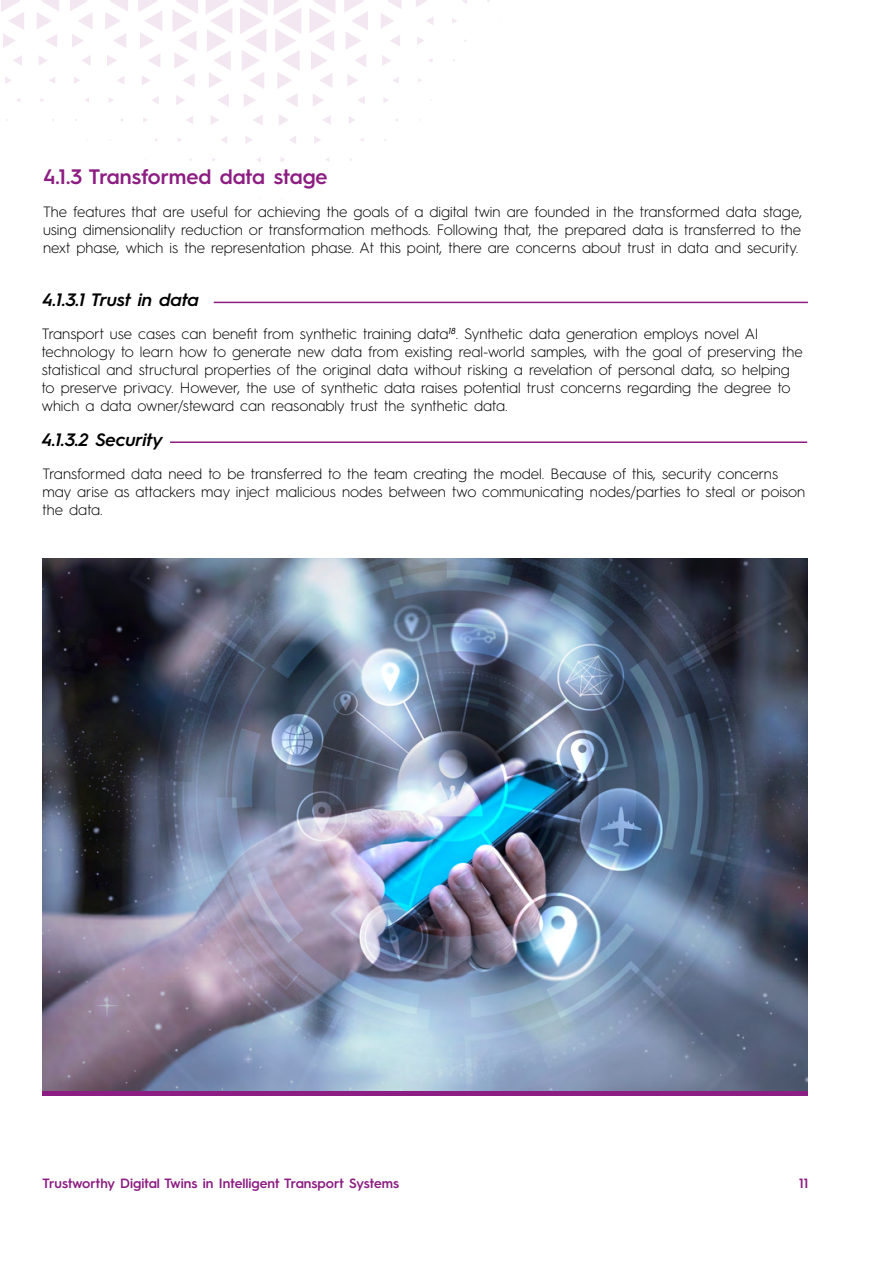
<style>
.page{position:relative;width:893px;height:1263px;background:#fff}
.page>*{position:absolute;margin:0;border:0;box-sizing:border-box;transform-origin:0 0}
.t1{font:600 21px "Hurme Geometric Sans 3";color:#8c1d82}
.t2{font:italic 600 18px "Hurme Geometric Sans 3";color:#000}
.t3{font:300 15px/18px "Hurme Geometric Sans 3";color:#000}
.t4{font:600 13.5px "Hurme Geometric Sans 3";color:#8c1d82}
</style>
<div class="page">
<svg style="left:463px;top:0;width:4px;height:4px"></svg>
<svg style="left:452px;top:18px;width:5px;height:5px"></svg>
<svg style="left:416px;top:0;width:10px;height:7px"></svg>
<svg style="left:426px;top:17px;width:8px;height:8px"></svg>
<svg style="left:417px;top:37px;width:7px;height:8px"></svg>
<svg style="left:428px;top:58px;width:5px;height:5px"></svg>
<svg style="left:381px;top:0;width:21px;height:28px"></svg>
<svg style="left:390px;top:35px;width:10px;height:11px"></svg>
<svg style="left:382px;top:55px;width:9px;height:11px"></svg>
<svg style="left:393px;top:77px;width:6px;height:7px"></svg>
<svg style="left:344px;top:0;width:24px;height:67px"></svg>
<svg style="left:383px;top:97px;width:5px;height:6px"></svg>
<svg style="left:347px;top:74px;width:11px;height:12px"></svg>
<svg style="left:358px;top:96px;width:7px;height:8px"></svg>
<svg style="left:349px;top:116px;width:6px;height:7px"></svg>
<svg style="left:309px;top:0;width:27px;height:106px"></svg>
<svg style="left:323px;top:115px;width:8px;height:10px"></svg>
<svg style="left:274px;top:0;width:27px;height:107px"></svg>
<svg style="left:314px;top:136px;width:7px;height:8px"></svg>
<svg style="left:279px;top:114px;width:9px;height:12px"></svg>
<svg style="left:289px;top:136px;width:7px;height:8px"></svg>
<svg style="left:240px;top:0;width:28px;height:107px"></svg>
<svg style="left:253px;top:115px;width:10px;height:10px"></svg>
<svg style="left:281px;top:157px;width:4px;height:5px"></svg>
<svg style="left:206px;top:0;width:27px;height:107px"></svg>
<svg style="left:245px;top:136px;width:7px;height:8px"></svg>
<svg style="left:256px;top:157px;width:5px;height:5px"></svg>
<svg style="left:172px;top:0;width:26px;height:87px"></svg>
<svg style="left:211px;top:115px;width:8px;height:10px"></svg>
<svg style="left:221px;top:136px;width:6px;height:7px"></svg>
<svg style="left:138px;top:0;width:24px;height:67px"></svg>
<svg style="left:176px;top:95px;width:9px;height:10px"></svg>
<svg style="left:186px;top:116px;width:7px;height:8px"></svg>
<svg style="left:105px;top:0;width:23px;height:48px"></svg>
<svg style="left:142px;top:75px;width:8px;height:10px"></svg>
<svg style="left:152px;top:96px;width:7px;height:8px"></svg>
<svg style="left:107px;top:55px;width:10px;height:11px"></svg>
<svg style="left:117px;top:76px;width:8px;height:8px"></svg>
<svg style="left:143px;top:118px;width:4px;height:4px"></svg>
<svg style="left:70px;top:0;width:23px;height:47px"></svg>
<svg style="left:82px;top:55px;width:9px;height:11px"></svg>
<svg style="left:109px;top:98px;width:4px;height:5px"></svg>
<svg style="left:37px;top:0;width:22px;height:47px"></svg>
<svg style="left:74px;top:77px;width:6px;height:7px"></svg>
<svg style="left:85px;top:98px;width:4px;height:5px"></svg>
<svg style="left:39px;top:56px;width:8px;height:9px"></svg>
<svg style="left:49px;top:77px;width:6px;height:7px"></svg>
<svg style="left:1px;top:0;width:23px;height:48px"></svg>
<svg style="left:13px;top:55px;width:9px;height:11px"></svg>
<svg style="left:5px;top:77px;width:6px;height:7px"></svg>
<img style="left:43px;top:558px;width:765px;height:534px">
<hr style="left:214px;top:302px;width:594px;height:1px;background:#8c1d82">
<hr style="left:170px;top:441px;width:637px;height:2px;background:#8c1d82">
<hr style="left:43px;top:1092px;width:765px;height:4px;background:#8c1d82">
<h1 class="t1" style="left:43px;top:162px;width:286px">4.1.3 Transformed data stage</h1>
<p class="t3" style="left:43px;top:202px;width:761px;text-align:justify">The features that are useful for achieving the goals of a digital twin are founded in the transformed data stage, using dimensionality reduction or transformation methods. Following that, the prepared data is transferred to the next phase, which is the representation phase. At this point, there are concerns about trust in data and security.</p>
<p class="t2" style="left:43px;top:287px;width:158px">4.1.3.1 Trust in data</p>
<p class="t3" style="left:42px;top:324px;width:762px">Transport use cases can benefit from synthetic training data<sup>18</sup>. Synthetic data generation employs novel AI technology to learn how to generate new data from existing real-world samples, with the goal of preserving the statistical and structural properties of the original data without risking a revelation of personal data, so helping to preserve privacy. However, the use of synthetic data raises potential trust concerns regarding the degree to which a data owner/steward can reasonably trust the synthetic data.</p>
<p class="t2" style="left:42px;top:427px;width:123px">4.1.3.2 Security</p>
<p class="t3" style="left:43px;top:464px;width:764px">Transformed data need to be transferred to the team creating the model. Because of this, security concerns may arise as attackers may inject malicious nodes between two communicating nodes/parties to steal or poison the data.</p>
<p class="t4" style="left:43px;top:1174px;width:358px">Trustworthy Digital Twins in Intelligent Transport Systems</p>
<p class="t4" style="left:799px;top:1174px;width:11px">11</p>
</div>
